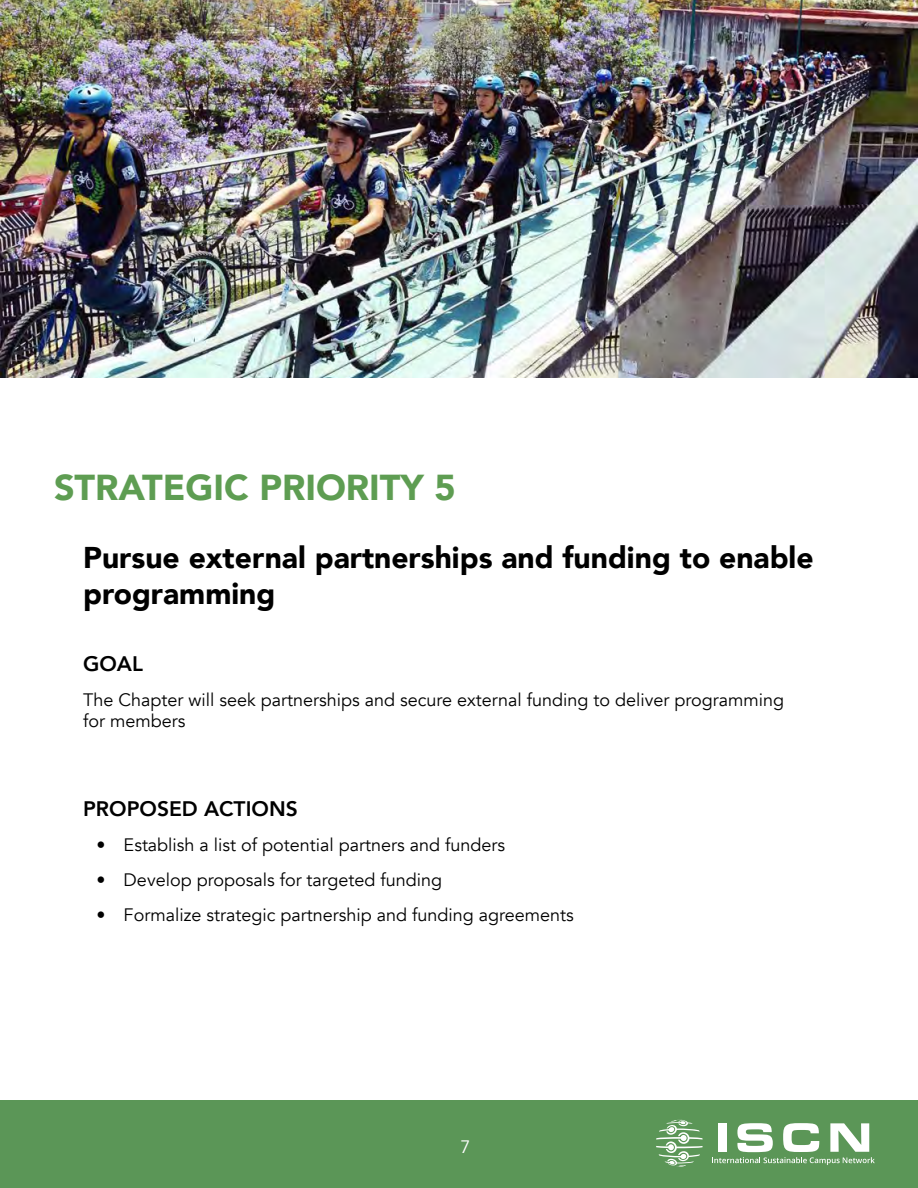
<style>
.page{position:relative;width:918px;height:1188px;background:#fff}
.page>*{position:absolute;margin:0;border:0;box-sizing:border-box;transform-origin:0 0}
.t1{font:900 36px "Avenir";color:#5e9d52}
.t2{font:900 30px/36px "Avenir";color:#000}
.t3{font:800 21px "Avenir";color:#000}
.t4{font:18px/21.6px "Avenir";color:#000}
.t5{font:18px "Avenir";color:#fff}
</style>
<div class="page">
<div style="left:0;top:1101px;width:918px;height:87px;background:#5b9657"></div>
<svg style="left:656px;top:1120px;width:47px;height:47px"></svg>
<svg style="left:712px;top:1123px;width:163px;height:42px"></svg>
<img style="left:0;top:0;width:918px;height:378px">
<h1 class="t1" style="left:54px;top:457px;width:403px">STRATEGIC PRIORITY 5</h1>
<h2 class="t2" style="left:83px;top:539px;width:732px">Pursue external partnerships and funding to enable programming</h2>
<p class="t3" style="left:83px;top:647px;width:61px">GOAL</p>
<p class="t4" style="left:83px;top:689px;width:702px">The Chapter will seek partnerships and secure external funding to deliver programming for members</p>
<p class="t3" style="left:83px;top:792px;width:216px">PROPOSED ACTIONS</p>
<p class="t4" style="left:97px;top:834px;width:410px">• Establish a list of potential partners and funders</p>
<p class="t4" style="left:97px;top:869px;width:347px">• Develop proposals for targeted funding</p>
<p class="t4" style="left:97px;top:905px;width:479px">• Formalize strategic partnership and funding agreements</p>
<p class="t5" style="left:460px;top:1136px;width:12px">7</p>
</div>
